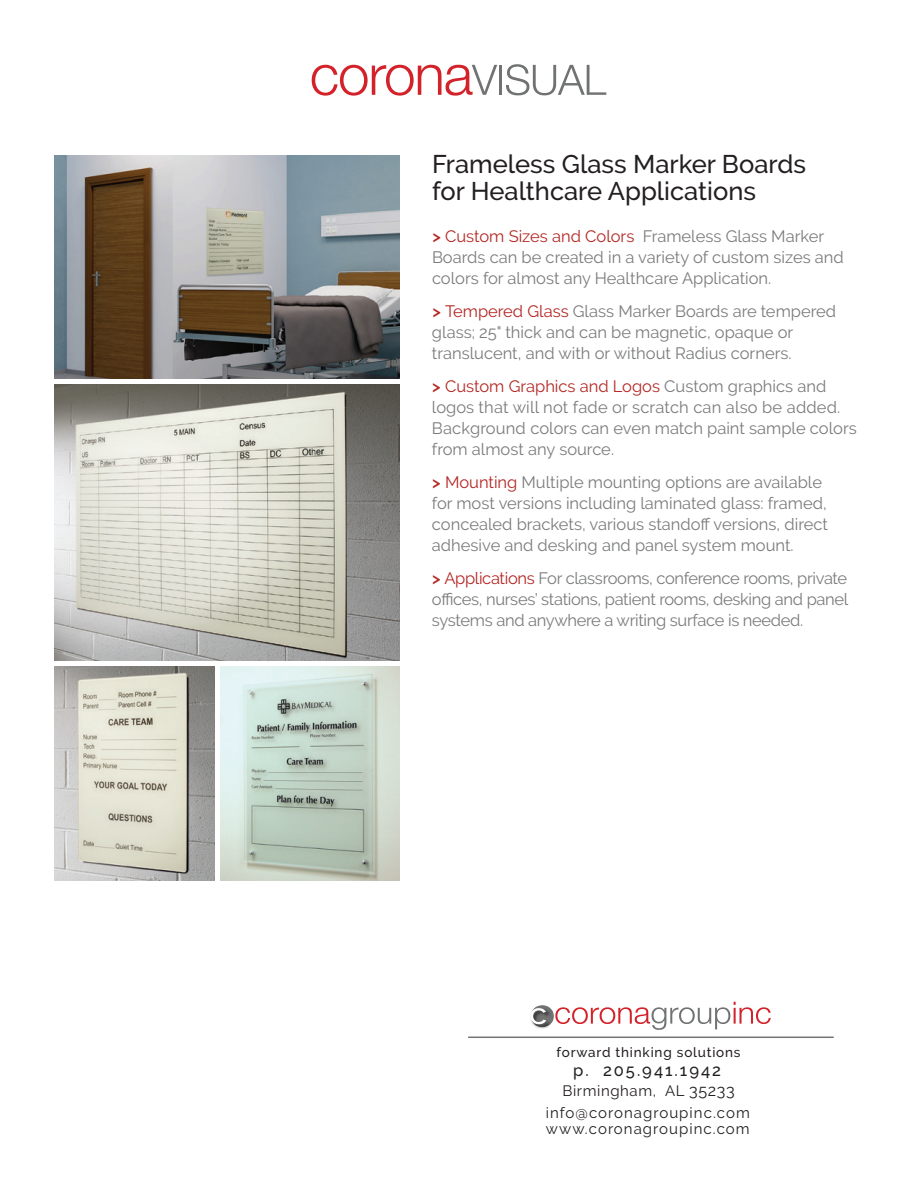
<style>
.page{position:relative;width:918px;height:1188px;background:#fff}
.page>*{position:absolute;margin:0;border:0;box-sizing:border-box;transform-origin:0 0}
.t1{font:500 25.5px/27px "Raleway";color:#231f20}
.t2{font:16.5px/21px "Raleway";color:#7a7b7b}
.t3{font:500 16.5px "Raleway";letter-spacing:.12em;color:#231f20}
.t4{font:15px/16.5px "Raleway";letter-spacing:.07em;color:#231f20}
.t5{font:15px "Raleway";letter-spacing:.04em;color:#231f20}
.t6{font:500 13.5px "Raleway";letter-spacing:.06em;color:#231f20}
.s1{font-weight:600;font-style:italic;color:#b32724}
.s2{color:#b32724}
.s3{font-size:16.2px}
</style>
<div class="page">
<img style="left:54px;top:667px;width:161px;height:214px">
<img style="left:221px;top:667px;width:178px;height:214px">
<img style="left:54px;top:384px;width:345px;height:277px">
<img style="left:54px;top:156px;width:345px;height:223px">
<hr style="left:468px;top:1037px;width:366px;height:1px;background:#747476">
<svg style="left:555px;top:1002px;width:216px;height:28px"></svg>
<svg style="left:531px;top:1005px;width:23px;height:22px"></svg>
<img style="left:536px;top:1027px;width:12px;height:2px">
<img style="left:532px;top:1007px;width:21px;height:20px">
<svg style="left:530px;top:1008px;width:16px;height:16px"></svg>
<svg style="left:312px;top:65px;width:185px;height:31px"></svg>
<hr style="left:499px;top:65px;width:3px;height:30px;background:#717373">
<svg style="left:506px;top:64px;width:100px;height:31px"></svg>
<h1 class="t1" style="left:432px;top:151px;width:376px">Frameless Glass Marker Boards for Healthcare Applications</h1>
<p class="t2" style="left:432px;top:226px;width:413px"><span class="s1">&gt;</span> <span class="s2">Custom Sizes and Colors</span> Frameless Glass Marker<br>Boards can be created in a variety of custom sizes and colors for almost any Healthcare Application.</p>
<p class="t2" style="left:432px;top:301px;width:406px"><span class="s1">&gt;</span> <span class="s2">Tempered Glass</span> Glass Marker Boards are tempered glass; 25" thick and can be magnetic, opaque or translucent, and with or without Radius corners.</p>
<p class="t2" style="left:432px;top:376px;width:426px"><span class="s1">&gt;</span> <span class="s2">Custom Graphics and Logos</span> Custom graphics and logos that will not fade or scratch can also be added.<br>Background colors can even match paint sample colors from almost any source.</p>
<p class="t2" style="left:432px;top:472px;width:398px"><span class="s1">&gt;</span> <span class="s2">Mounting</span> Multiple mounting options are available for most versions including laminated glass: framed, concealed brackets, various standoff versions, direct adhesive and desking and panel system mount.</p>
<p class="t2" style="left:432px;top:568px;width:418px;text-align:justify"><span class="s1">&gt;</span> <span class="s2">Applications</span> For classrooms, conference rooms, private offices, nurses’ stations, patient rooms, desking and panel systems and anywhere a writing surface is needed.</p>
<p class="t6" style="left:557px;top:1044px;width:186px">forward thinking solutions</p>
<p class="t3" style="left:573px;top:1061px;width:149px">p. 205.941.1942</p>
<p class="t5" style="left:562px;top:1082px;width:174px">Birmingham, AL <span class="s3">35233</span></p>
<p class="t4" style="left:546px;top:1104px;width:206px">info@coronagroupinc.com www.coronagroupinc.com</p>
</div>
